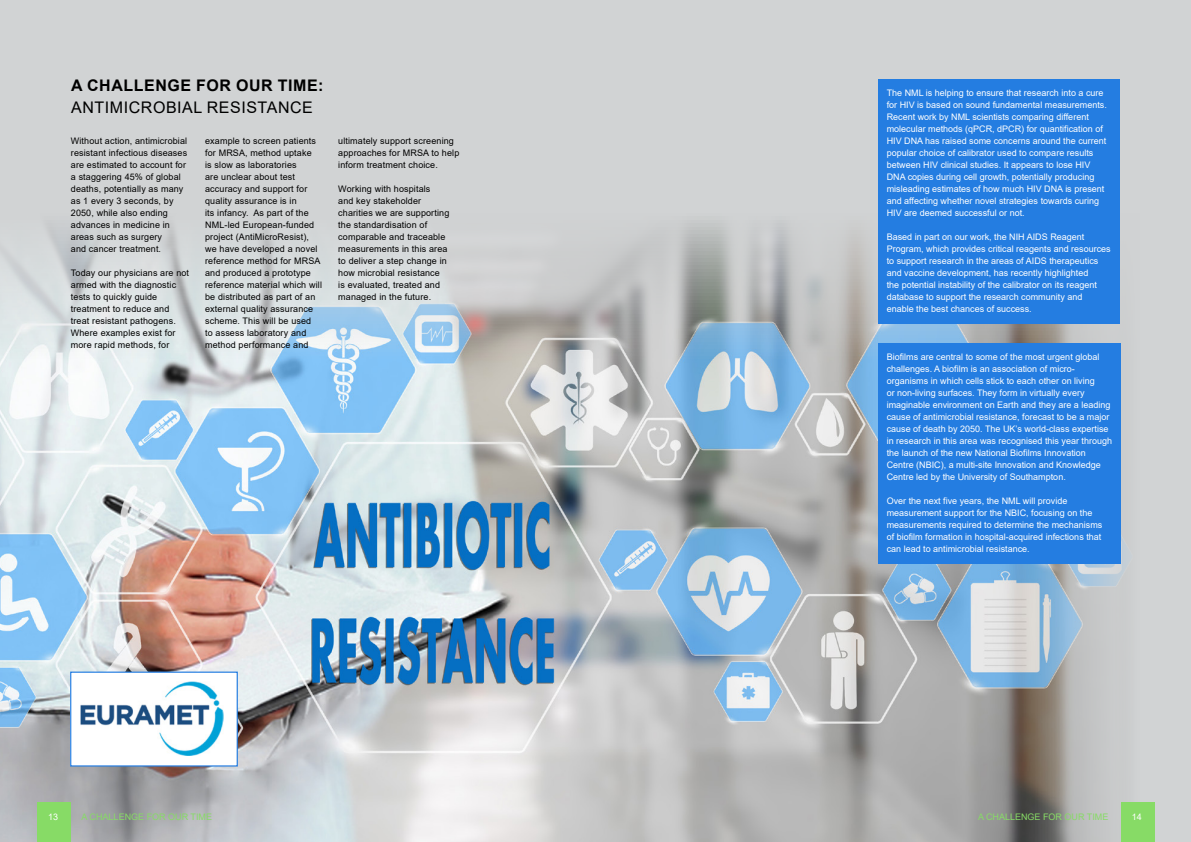
<style>
.page{position:relative;width:1191px;height:842px;background:#d1d3d4}
.page>*{position:absolute;margin:0;border:0;box-sizing:border-box;transform-origin:0 0}
.t1{font:16px "Arial";letter-spacing:.035em;color:#000}
.t2{font:700 16px "Arial";letter-spacing:.035em;color:#000}
.t3{font:9px/12px "Arial";color:#fff}
.t4{font:9px/12px "Arial";letter-spacing:.015em;color:#000}
.t5{font:9px "Arial";color:#87db66}
</style>
<div class="page">
<img style="left:0;top:223px;width:1010px;height:619px">
<svg style="left:1010px;top:79px;width:145px;height:763px"></svg>
<div style="left:37px;top:802px;width:34px;height:40px;background:#87db66"></div>
<div style="left:1121px;top:802px;width:33px;height:40px;background:#87db66"></div>
<div style="left:878px;top:79px;width:241px;height:245px;background:#247de1"></div>
<div style="left:878px;top:343px;width:242px;height:221px;background:#247de1"></div>
<div style="left:71px;top:672px;width:166px;height:94px;background:#fff"></div>
<img style="left:80px;top:682px;width:143px;height:74px">
<div style="left:70px;top:672px;width:168px;height:94px;border:1px solid #247de1"></div>
<h1 class="t2" style="left:71px;top:74px;width:254px">A CHALLENGE FOR OUR TIME:</h1>
<h1 class="t1" style="left:71px;top:96px;width:243px">ANTIMICROBIAL RESISTANCE</h1>
<p class="t3" style="left:886px;top:87px;width:222px">The NML is helping to ensure that research into a cure for HIV is based on sound fundamental measurements.<br>Recent work by NML scientists comparing different molecular methods (qPCR, dPCR) for quantification of HIV DNA has raised some concerns around the current popular choice of calibrator used to compare results between HIV clinical studies. It appears to lose HIV DNA copies during cell growth, potentially producing misleading estimates of how much HIV DNA is present and affecting whether novel strategies towards curing HIV are deemed successful or not.</p>
<p class="t3" style="left:886px;top:231px;width:225px">Based in part on our work, the NIH AIDS Reagent Program, which provides critical reagents and resources to support research in the areas of AIDS therapeutics and vaccine development, has recently highlighted<br>the potential instability of the calibrator on its reagent database to support the research community and enable the best chances of success.</p>
<p class="t4" style="left:205px;top:135px;width:118px">example to screen patients for MRSA, method uptake<br>is slow as laboratories<br>are unclear about test accuracy and support for quality assurance is in<br>its infancy. As part of the<br>NML-led European-funded project (AntiMicroResist), we have developed a novel reference method for MRSA and produced a prototype reference material which will be distributed as part of an external quality assurance scheme. This will be used<br>to assess laboratory and method performance and</p>
<p class="t4" style="left:338px;top:135px;width:123px">ultimately support screening approaches for MRSA to help inform treatment choice.</p>
<p class="t4" style="left:71px;top:135px;width:118px">Without action, antimicrobial resistant infectious diseases are estimated to account for a staggering 45% of global deaths, potentially as many as 1 every 3 seconds, by<br>2050, while also ending advances in medicine in areas such as surgery<br>and cancer treatment.</p>
<p class="t4" style="left:71px;top:267px;width:120px">Today our physicians are not armed with the diagnostic tests to quickly guide treatment to reduce and treat resistant pathogens.<br>Where examples exist for more rapid methods, for</p>
<p class="t4" style="left:338px;top:183px;width:113px">Working with hospitals<br>and key stakeholder charities we are supporting the standardisation of comparable and traceable measurements in this area to deliver a step change in how microbial resistance<br>is evaluated, treated and managed in the future.</p>
<p class="t3" style="left:886px;top:351px;width:227px">Biofilms are central to some of the most urgent global challenges. A biofilm is an association of micro&shy;organisms in which cells stick to each other on living<br>or non-living surfaces. They form in virtually every imaginable environment on Earth and they are a leading cause of antimicrobial resistance, forecast to be a major cause of death by 2050. The UK’s world-class expertise in research in this area was recognised this year through the launch of the new National Biofilms Innovation Centre (NBIC), a multi-site Innovation and Knowledge Centre led by the University of Southampton.</p>
<p class="t3" style="left:886px;top:495px;width:217px">Over the next five years, the NML will provide measurement support for the NBIC, focusing on the measurements required to determine the mechanisms of biofilm formation in hospital-acquired infections that can lead to antimicrobial resistance.</p>
<p class="t3" style="left:48px;top:811px;width:12px">13</p>
<p class="t5" style="left:82px;top:810px;width:132px">A CHALLENGE FOR OUR TIME</p>
<p class="t5" style="left:978px;top:810px;width:132px">A CHALLENGE FOR OUR TIME</p>
<p class="t3" style="left:1132px;top:811px;width:12px">14</p>
</div>
